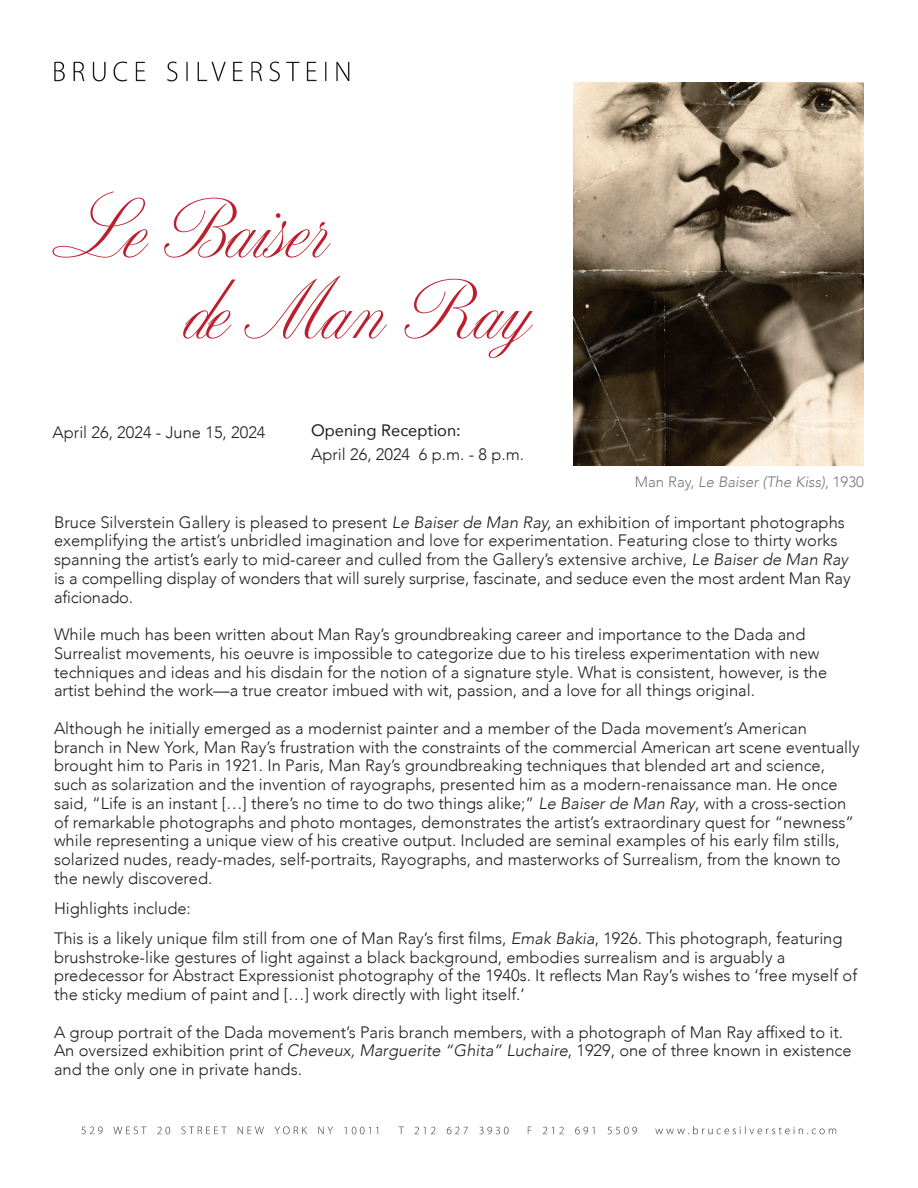
<style>
.page{position:relative;width:918px;height:1188px;background:#fff}
.page>*{position:absolute;margin:0;border:0;box-sizing:border-box;transform-origin:0 0}
.t1{font:77.85px "Altesse Std Regular 24 pt";color:#be1f2e}
.t2{font:300 16.5px/18.8px "Avenir";color:#231f20}
.t3{font:16.5px "Avenir";color:#231f20}
.t4{font:italic 300 15px "Avenir";color:#787a7d}
.s1{font-style:normal}
.s2{font-style:italic}
</style>
<div class="page">
<img style="left:574px;top:83px;width:290px;height:382px">
<img style="left:81px;top:1126px;width:756px;height:9px">
<img style="left:54px;top:61px;width:296px;height:21px">
<h1 class="t1" style="left:52px;top:182px;width:278px">Le Baiser</h1>
<h1 class="t1" style="left:184px;top:263px;width:349px">de Man Ray</h1>
<p class="t2" style="left:52px;top:423px;width:215px">April 26, 2024 - June 15, 2024</p>
<p class="t3" style="left:311px;top:417px;width:151px">Opening Reception:</p>
<p class="t2" style="left:311px;top:445px;width:214px">April 26, 2024 6 p.m. - 8 p.m.</p>
<p class="t4" style="left:635px;top:473px;width:231px"><span class="s1">Man Ray,</span> Le Baiser (The Kiss)<span class="s1">, 1930</span></p>
<p class="t2" style="left:54px;top:513px;width:798px">Bruce Silverstein Gallery is pleased to present <span class="s2">Le Baiser de Man Ray,</span> an exhibition of important photographs exemplifying the artist’s unbridled imagination and love for experimentation. Featuring close to thirty works spanning the artist’s early to mid-career and culled from the Gallery’s extensive archive, <span class="s2">Le Baiser de Man Ray </span>is a compelling display of wonders that will surely surprise, fascinate, and seduce even the most ardent Man Ray aficionado.</p>
<p class="t2" style="left:54px;top:625px;width:775px">While much has been written about Man Ray’s groundbreaking career and importance to the Dada and Surrealist movements, his oeuvre is impossible to categorize due to his tireless experimentation with new techniques and ideas and his disdain for the notion of a signature style. What is consistent, however, is the artist behind the work—a true creator imbued with wit, passion, and a love for all things original.</p>
<p class="t2" style="left:54px;top:719px;width:807px">Although he initially emerged as a modernist painter and a member of the Dada movement’s American branch in New York, Man Ray’s frustration with the constraints of the commercial American art scene eventually brought him to Paris in 1921. In Paris, Man Ray’s groundbreaking techniques that blended art and science, such as solarization and the invention of rayographs, presented him as a modern-renaissance man. He once said, “Life is an instant […] there’s no time to do two things alike;” <span class="s2">Le Baiser de Man Ray</span>, with a cross-section of remarkable photographs and photo montages, demonstrates the artist’s extraordinary quest for “newness” while representing a unique view of his creative output. Included are seminal examples of his early film stills, solarized nudes, ready-mades, self-portraits, Rayographs, and masterworks of Surrealism, from the known to the newly discovered.</p>
<p class="t2" style="left:54px;top:893px;width:790px;line-height:30px">Highlights include:<br>This is a likely unique film still from one of Man Ray’s first films, <span class="s2">Emak Bakia</span>, 1926. This photograph, featuring</p>
<p class="t2" style="left:54px;top:948px;width:805px">brushstroke-like gestures of light against a black background, embodies surrealism and is arguably a predecessor for Abstract Expressionist photography of the 1940s. It reflects Man Ray’s wishes to ‘free myself of the sticky medium of paint and […] work directly with light itself.’</p>
<p class="t2" style="left:54px;top:1023px;width:799px">A group portrait of the Dada movement’s Paris branch members, with a photograph of Man Ray affixed to it.<br>An oversized exhibition print of <span class="s2">Cheveux, Marguerite “Ghita” Luchaire</span>, 1929, one of three known in existence and the only one in private hands.</p>
</div>
